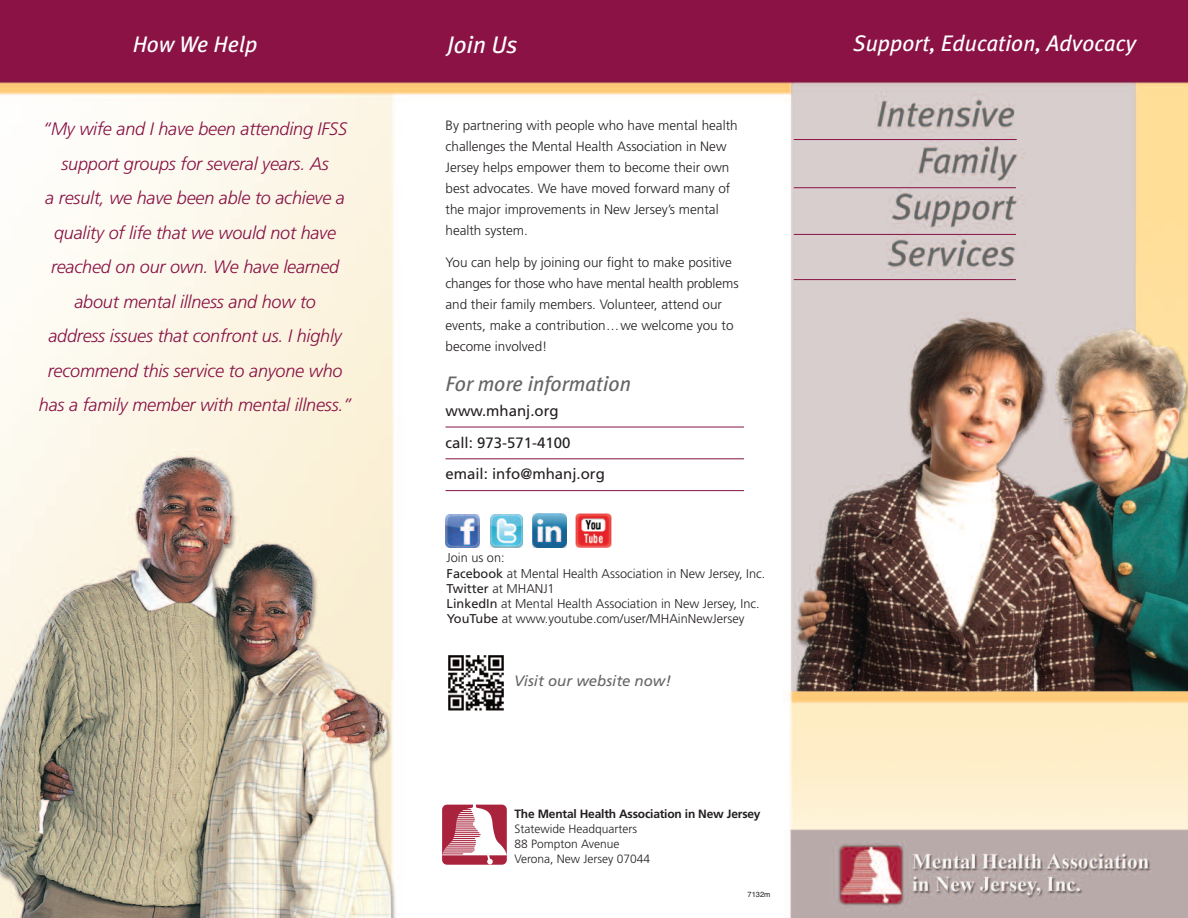
<style>
.page{position:relative;width:1188px;height:918px;background:#fff}
.page>*{position:absolute;margin:0;border:0;box-sizing:border-box;transform-origin:0 0}
.t1{font:italic 24px "Meta Plus";color:#fff}
.t2{font:italic 22.5px "Meta Plus";color:#fff}
.t3{font:italic 21px "Meta Plus";color:#666564}
.t4{font:italic 300 18px/34.5px "Frutiger";letter-spacing:-.01em;color:#871144;text-align:center}
.t5{font:15px/31.8px "Frutiger";color:#231f20}
.t6{font:italic 15px "Frutiger";color:#666564}
.t7{font:300 13.5px/21px "Frutiger";color:#231f20}
.t8{font:300 12.75px/15.3px "Frutiger";color:#231f20}
.t9{font:300 12px/15px "Frutiger";color:#231f20}
.t10{font:700 12px "Frutiger";letter-spacing:-.015em;color:#231f20}
.t11{font:7.5px "Helvetica";color:#231f20}
.s1{font-weight:400}
</style>
<div class="page">
<img style="left:0;top:0;width:1188px;height:918px">
<hr style="left:794px;top:139px;width:223px;height:1px;background:#871144">
<hr style="left:794px;top:187px;width:222px;height:1px;background:#871144">
<hr style="left:794px;top:234px;width:222px;height:1px;background:#871144">
<hr style="left:794px;top:279px;width:222px;height:1px;background:#871144">
<img style="left:444px;top:651px;width:64px;height:60px">
<hr style="left:446px;top:427px;width:298px;height:1px;background:#871144">
<hr style="left:446px;top:458px;width:298px;height:1px;background:#871144">
<hr style="left:446px;top:490px;width:298px;height:1px;background:#871144">
<div style="left:442px;top:510px;width:43px;height:38px;background:linear-gradient(to right,#fff,#fff)"></div>
<img style="left:446px;top:514px;width:33px;height:34px">
<div style="left:486px;top:509px;width:43px;height:41px;background:#fff"></div>
<img style="left:490px;top:514px;width:33px;height:33px">
<svg style="left:531px;top:509px;width:37px;height:40px"></svg>
<img style="left:533px;top:513px;width:33px;height:35px">
<div style="left:575px;top:511px;width:38px;height:39px;background:#fff"></div>
<img style="left:575px;top:513px;width:37px;height:35px">
<div style="left:439px;top:801px;width:72px;height:70px;background:#fff"></div>
<svg style="left:442px;top:805px;width:65px;height:60px"></svg>
<h2 class="t2" style="left:133px;top:31px;width:126px">How We Help</h2>
<h2 class="t2" style="left:853px;top:30px;width:285px">Support, Education, Advocacy</h2>
<h1 class="t1" style="left:447px;top:30px;width:71px">Join Us</h1>
<p class="t4" style="left:39px;top:113px;width:314px">“My wife and I have been attending IFSS support groups for several years. As<br>a result, we have been able to achieve a quality of life that we would not have reached on our own. We have learned about mental illness and how to<br>address issues that confront us. I highly recommend this service to anyone who has a family member with mental illness.”</p>
<p class="t7" style="left:446px;top:116px;width:294px">By partnering with people who have mental health challenges the Mental Health Association in New Jersey helps empower them to become their own best advocates. We have moved forward many of the major improvements in New Jersey’s mental health system.</p>
<p class="t7" style="left:446px;top:253px;width:295px">You can help by joining our fight to make positive changes for those who have mental health problems and their family members. Volunteer, attend our events, make a contribution...we welcome you to become involved!</p>
<h3 class="t3" style="left:446px;top:371px;width:187px">For more information</h3>
<p class="t5" style="left:446px;top:396px;width:161px">www.mhanj.org<br>call: 973-571-4100 email: info@mhanj.org</p>
<p class="t8" style="left:447px;top:551px;width:320px">Join us on:<br><span class="s1">Facebook</span> at Mental Health Association in New Jersey, Inc.<br><span class="s1">Twitter</span> at MHANJ1<br><span class="s1">LinkedIn</span> at Mental Health Association in New Jersey, Inc.<br><span class="s1">YouTube</span> at www.youtube.com/user/MHAinNewJersey</p>
<p class="t6" style="left:514px;top:674px;width:159px">Visit our website now!</p>
<p class="t10" style="left:514px;top:809px;width:248px">The Mental Health Association in New Jersey</p>
<p class="t9" style="left:514px;top:822px;width:137px">Statewide Headquarters<br>88 Pompton Avenue<br>Verona, New Jersey 07044</p>
<p class="t11" style="left:748px;top:890px;width:24px">7132m</p>
</div>
